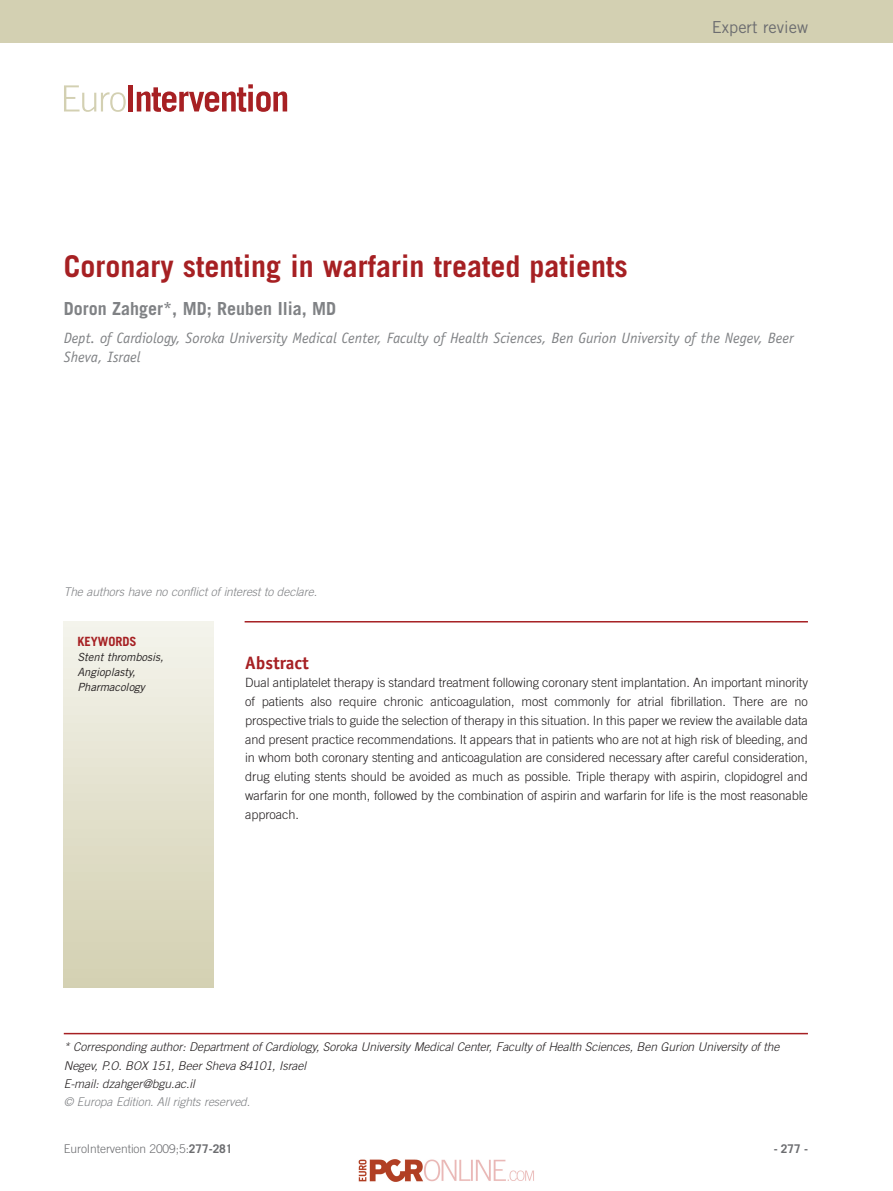
<style>
.page{position:relative;width:893px;height:1191px;background:#fff}
.page>*{position:absolute;margin:0;border:0;box-sizing:border-box;transform-origin:0 0}
.t1{font:700 30px "Trade Gothic LT Std";color:#a62023}
.t2{font:700 18px "Trade Gothic LT Std";color:#808285}
.t3{font:700 18px "Officina Sans Std";color:#a62023}
.t4{font:16.5px "Trade Gothic LT Std";color:#6c6d70}
.t5{font:italic 15px/19.5px "Officina Sans Std";color:#808285}
.t6{font:300 12.75px/18.8px "Trade Gothic LT Std";letter-spacing:-.005em;color:#231f20;text-align:justify}
.t7{font:700 12.75px "Trade Gothic LT Std";letter-spacing:-.005em;color:#a62023}
.t8{font:italic 300 12px/18.8px "Trade Gothic LT Std";letter-spacing:-.005em;color:#231f20}
.t9{font:italic 300 12px "Trade Gothic LT Std";letter-spacing:-.005em;color:#808285}
.t10{font:300 12px "Trade Gothic LT Std";letter-spacing:-.005em;color:#6c6d70}
.t11{font:700 12px "Trade Gothic LT Std";color:#6c6d70}
.t12{font:italic 11.25px/15px "Trade Gothic LT Std";letter-spacing:-.005em;color:#231f20}
.s1{font-weight:700}
</style>
<div class="page">
<div style="left:0;top:0;width:893px;height:43px;background:#d3d0b2"></div>
<div style="left:64px;top:622px;width:150px;height:365px;background:linear-gradient(to bottom,#f4f3eb,#d3cfb0)"></div>
<hr style="left:245px;top:621px;width:563px;height:1px;background:#a62023">
<hr style="left:64px;top:1032px;width:744px;height:2px;background:#a62023">
<svg style="left:64px;top:85px;width:62px;height:27px"></svg>
<div style="left:128px;top:85px;width:5px;height:26px;background:#a72023"></div>
<svg style="left:137px;top:84px;width:150px;height:28px"></svg>
<img style="left:358px;top:1159px;width:176px;height:23px">
<p class="t4" style="left:712px;top:18px;width:98px">Expert review</p>
<h1 class="t1" style="left:64px;top:255px;width:566px">Coronary stenting in warfarin treated patients</h1>
<h2 class="t2" style="left:64px;top:302px;width:274px">Doron Zahger*, MD; Reuben Ilia, MD</h2>
<p class="t5" style="left:64px;top:329px;width:731px">Dept. of Cardiology, Soroka University Medical Center, Faculty of Health Sciences, Ben Gurion University of the Negev, Beer<br>Sheva, Israel</p>
<p class="t9" style="left:64px;top:588px;width:255px">The authors have no conflict of interest to declare.</p>
<p class="t7" style="left:77px;top:637px;width:61px">KEYWORDS</p>
<p class="t12" style="left:77px;top:650px;width:88px">Stent thrombosis,<br>Angioplasty,<br>Pharmacology</p>
<h2 class="t3" style="left:245px;top:655px;width:65px">Abstract</h2>
<p class="t6" style="left:245px;top:674px;width:564px">Dual antiplatelet therapy is standard treatment following coronary stent implantation. An important minority of patients also require chronic anticoagulation, most commonly for atrial fibrillation. There are no prospective trials to guide the selection of therapy in this situation. In this paper we review the available data and present practice recommendations. It appears that in patients who are not at high risk of bleeding, and in whom both coronary stenting and anticoagulation are considered necessary after careful consideration, drug eluting stents should be avoided as much as possible. Triple therapy with aspirin, clopidogrel and warfarin for one month, followed by the combination of aspirin and warfarin for life is the most reasonable approach.</p>
<p class="t8" style="left:64px;top:1038px;width:717px">* Corresponding author: Department of Cardiology, Soroka University Medical Center, Faculty of Health Sciences, Ben Gurion University of the<br>Negev, P.O. BOX 151, Beer Sheva 84101, Israel<br>E-mail: dzahger@bgu.ac.il</p>
<p class="t9" style="left:64px;top:1097px;width:188px">© Europa Edition. All rights reserved.</p>
<p class="t10" style="left:64px;top:1144px;width:170px">EuroIntervention 2009;5:<span class="s1">277-281</span></p>
<p class="t11" style="left:774px;top:1144px;width:36px">- 277 -</p>
</div>
